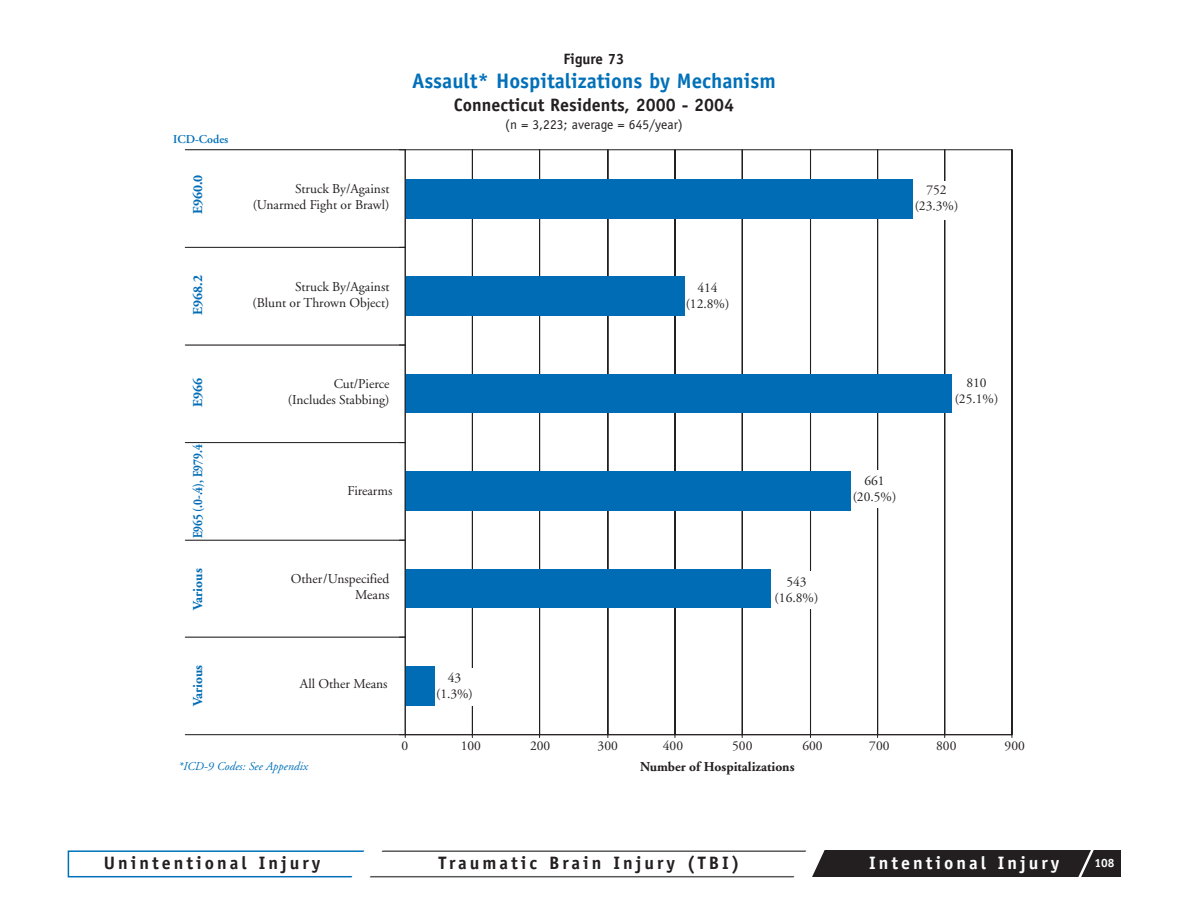
<style>
.page{position:relative;width:1188px;height:918px;background:#fff}
.page>*{position:absolute;margin:0;border:0;box-sizing:border-box;transform-origin:0 0}
.t1{font:700 21px "Officina Sans";color:#0070b9}
.t2{font:700 18px "Officina Sans";letter-spacing:.165em;color:#231f20}
.t3{font:700 18px "Officina Sans";color:#231f20}
.t4{font:700 18px "Officina Sans";letter-spacing:.165em;color:#fff}
.t5{font:700 15px "Officina Sans";color:#231f20}
.t6{font:13.5px/16.2px "Adobe Garamond";color:#231f20;text-align:center}
.t7{font:700 13.5px "Adobe Garamond";color:#006cb6}
.t8{font:13.5px "Officina Sans";color:#231f20}
.t9{font:700 13.5px "Adobe Garamond";color:#231f20}
.t10{font:700 13.5px "Adobe Garamond";color:#006cb6;scale:.83 1}
.t11{font:italic 12px "Adobe Garamond";color:#0070b9}
.t12{font:600 12px "Adobe Garamond";color:#0070b9}
.t13{font:700 12px "Officina Sans";color:#fff}
</style>
<div class="page">
<div style="left:68px;top:850px;width:299px;height:27px;border:2px solid #0070b9"></div>
<div style="left:364px;top:850px;width:446px;height:27px;border:2px solid #58595b"></div>
<div style="left:811px;top:850px;width:310px;height:27px;background:#231f20"></div>
<svg style="left:342px;top:850px;width:53px;height:28px"></svg>
<svg style="left:784px;top:850px;width:41px;height:28px"></svg>
<svg style="left:1078px;top:850px;width:16px;height:27px"></svg>
<div style="left:472px;top:150px;width:1px;height:585px;border:1px solid #231f20"></div>
<hr style="left:540px;top:150px;width:1px;height:585px;background:#231f20">
<div style="left:539px;top:150px;width:1px;height:585px;border:1px solid #231f20"></div>
<div style="left:608px;top:150px;width:1px;height:585px;border:1px solid #231f20"></div>
<div style="left:675px;top:150px;width:1px;height:585px;border:1px solid #231f20"></div>
<div style="left:742px;top:150px;width:1px;height:585px;border:1px solid #231f20"></div>
<div style="left:810px;top:150px;width:1px;height:585px;border:1px solid #231f20"></div>
<hr style="left:878px;top:150px;width:1px;height:585px;background:#231f20">
<div style="left:877px;top:150px;width:1px;height:585px;border:1px solid #231f20"></div>
<hr style="left:945px;top:150px;width:1px;height:585px;background:#231f20">
<div style="left:944px;top:150px;width:1px;height:585px;border:1px solid #231f20"></div>
<hr style="left:1012px;top:150px;width:1px;height:585px;background:#231f20">
<hr style="left:405px;top:149px;width:607px;height:1px;background:#231f20">
<div style="left:405px;top:666px;width:29px;height:40px;background:#006cb6"></div>
<div style="left:405px;top:569px;width:366px;height:39px;background:#006cb6"></div>
<div style="left:405px;top:472px;width:446px;height:39px;background:#006cb6"></div>
<div style="left:405px;top:374px;width:547px;height:39px;background:#006cb6"></div>
<div style="left:405px;top:277px;width:279px;height:39px;background:#006cb6"></div>
<div style="left:405px;top:179px;width:507px;height:39px;background:#006cb6"></div>
<hr style="left:405px;top:150px;width:1px;height:585px;background:#231f20">
<svg style="left:399px;top:734px;width:614px;height:4px"></svg>
<hr style="left:185px;top:247px;width:220px;height:1px;background:#231f20">
<hr style="left:185px;top:345px;width:220px;height:1px;background:#231f20">
<hr style="left:185px;top:442px;width:220px;height:1px;background:#231f20">
<hr style="left:185px;top:540px;width:220px;height:1px;background:#231f20">
<hr style="left:185px;top:637px;width:220px;height:1px;background:#231f20">
<hr style="left:185px;top:149px;width:220px;height:1px;background:#231f20">
<hr style="left:185px;top:734px;width:220px;height:1px;background:#231f20">
<div style="left:937px;top:182px;width:53px;height:38px;background:#fff"></div>
<div style="left:871px;top:471px;width:53px;height:37px;background:#fff"></div>
<div style="left:799px;top:571px;width:53px;height:37px;background:#fff"></div>
<div style="left:455px;top:669px;width:54px;height:37px;background:#fff"></div>
<p class="t12" style="left:173px;top:134px;width:57px">ICD-Codes</p>
<p class="t7" style="left:192px;top:214px;width:41px;rotate:-90deg">E960.0</p>
<p class="t7" style="left:192px;top:315px;width:41px;rotate:-90deg">E968.2</p>
<p class="t6" style="left:253px;top:182px;width:138px;text-align:right">Struck By/Against (Unarmed Fight or Brawl)</p>
<p class="t5" style="left:563px;top:53px;width:63px">Figure 73</p>
<h1 class="t1" style="left:412px;top:73px;width:365px">Assault* Hospitalizations by Mechanism</h1>
<h2 class="t3" style="left:454px;top:98px;width:282px">Connecticut Residents, 2000 - 2004</h2>
<p class="t8" style="left:505px;top:119px;width:179px">(n = 3,223; average = 645/year)</p>
<p class="t6" style="left:252px;top:280px;width:139px;text-align:right">Struck By/Against<br>(Blunt or Thrown Object)</p>
<p class="t6" style="left:686px;top:281px;width:45px">414 (12.8%)</p>
<p class="t6" style="left:915px;top:183px;width:45px">752 (23.3%)</p>
<p class="t7" style="left:192px;top:407px;width:31px;rotate:-90deg">E966</p>
<p class="t10" style="left:192px;top:538px;width:115px;rotate:-90deg">E965 (.0-.4), E979.4</p>
<p class="t7" style="left:192px;top:610px;width:43px;rotate:-90deg">Various</p>
<p class="t6" style="left:288px;top:377px;width:103px;text-align:right">Cut/Pierce (Includes Stabbing)</p>
<p class="t6" style="left:348px;top:484px;width:46px">Firearms</p>
<p class="t6" style="left:291px;top:572px;width:100px;text-align:right">Other/Unspecified<br>Means</p>
<p class="t6" style="left:775px;top:575px;width:45px">543 (16.8%)</p>
<p class="t6" style="left:853px;top:474px;width:45px">661 (20.5%)</p>
<p class="t6" style="left:955px;top:376px;width:45px">810 (25.1%)</p>
<p class="t7" style="left:192px;top:706px;width:43px;rotate:-90deg">Various</p>
<p class="t6" style="left:300px;top:677px;width:89px">All Other Means</p>
<p class="t11" style="left:178px;top:761px;width:131px">*ICD-9 Codes: See Appendix</p>
<p class="t6" style="left:436px;top:671px;width:38px">43 (1.3%)</p>
<p class="t6" style="left:402px;top:739px;width:8px">0</p>
<p class="t6" style="left:461px;top:739px;width:22px">100</p>
<p class="t6" style="left:530px;top:739px;width:22px">200</p>
<p class="t6" style="left:598px;top:739px;width:22px">300</p>
<p class="t6" style="left:663px;top:739px;width:22px">400</p>
<p class="t6" style="left:732px;top:739px;width:22px">500</p>
<p class="t6" style="left:802px;top:739px;width:22px">600</p>
<p class="t6" style="left:869px;top:739px;width:22px">700</p>
<p class="t6" style="left:936px;top:739px;width:22px">800</p>
<p class="t6" style="left:1005px;top:739px;width:22px">900</p>
<p class="t9" style="left:640px;top:761px;width:156px">Number of Hospitalizations</p>
<h2 class="t2" style="left:104px;top:856px;width:218px">Unintentional Injury</h2>
<h2 class="t2" style="left:439px;top:856px;width:303px">Traumatic Brain Injury (TBI)</h2>
<h2 class="t4" style="left:869px;top:856px;width:192px">Intentional Injury</h2>
<p class="t13" style="left:1095px;top:859px;width:22px">108</p>
</div>
